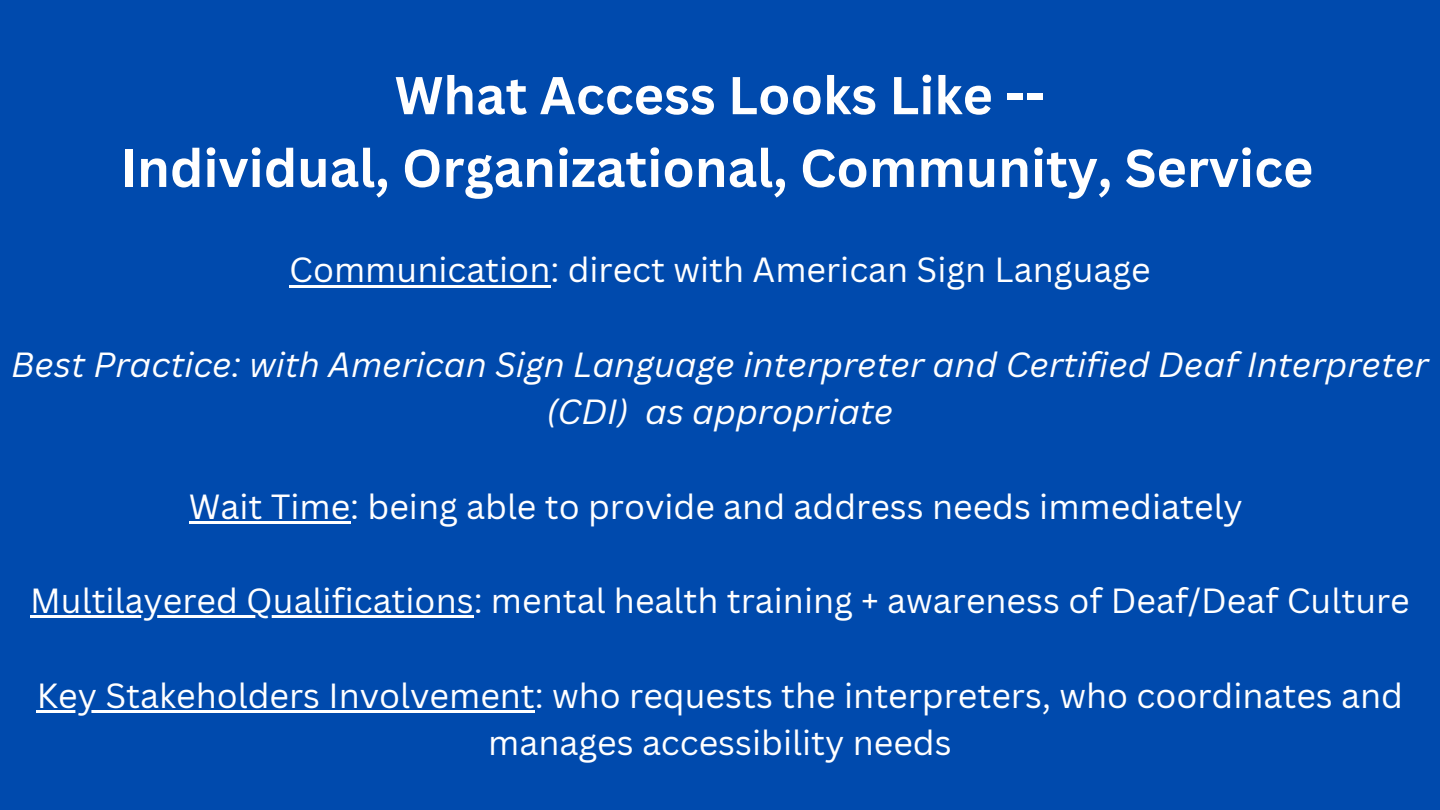
<style>
.page{position:relative;width:1440px;height:810px;background:#004aad}
.page>*{position:absolute;margin:0;border:0;box-sizing:border-box;transform-origin:0 0}
.t1{font:700 52px "Canva Sans";color:#fff}
.t2{font:34px/47.2px "Canva Sans";color:#fff;text-align:center}
.t3{font:italic 34px/47.2px "Canva Sans";color:#fff;text-align:center}
</style>
<div class="page">
<hr style="left:289px;top:285px;width:261px;height:3px;background:#fff">
<hr style="left:189px;top:521px;width:161px;height:3px;background:#fff">
<hr style="left:30px;top:615px;width:444px;height:3px;background:#fff">
<hr style="left:37px;top:710px;width:498px;height:3px;background:#fff">
<p class="t1" style="left:395px;top:59px;width:652px">What Access Looks Like --</p>
<p class="t1" style="left:120px;top:131px;width:1195px">Individual, Organizational, Community, Service</p>
<p class="t2" style="left:289px;top:246px;width:863px">Communication: direct with American Sign Language</p>
<p class="t3" style="left:11px;top:340px;width:1419px">Best Practice: with American Sign Language interpreter and Certified Deaf Interpreter (CDI) as appropriate</p>
<p class="t2" style="left:189px;top:482px;width:1056px">Wait Time: being able to provide and address needs immediately</p>
<p class="t2" style="left:30px;top:576px;width:1381px">Multilayered Qualifications: mental health training + awareness of Deaf/Deaf Culture</p>
<p class="t2" style="left:37px;top:671px;width:1368px">Key Stakeholders Involvement: who requests the interpreters, who coordinates and manages accessibility needs</p>
</div>
